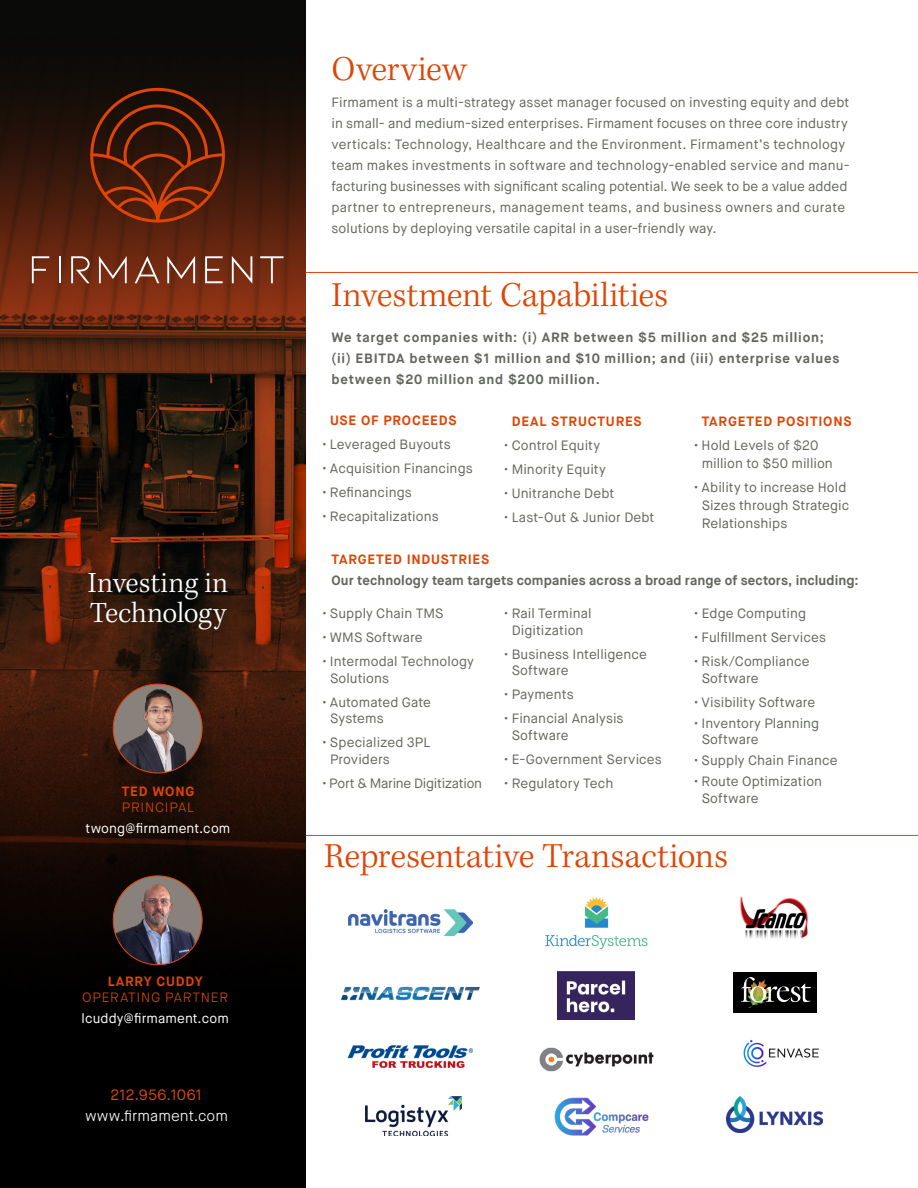
<style>
.page{position:relative;width:918px;height:1188px;background:#fff}
.page>*{position:absolute;margin:0;border:0;box-sizing:border-box;transform-origin:0 0}
.t1{font:300 36px "Kepler Std";letter-spacing:-.005em;color:#df4505}
.t2{font:300 30px/30px "Kepler Std";letter-spacing:-.005em;color:#fff}
.t3{font:300 15px "Maison Neue";letter-spacing:.005em;color:#fff}
.t4{font:15px "Maison Neue";letter-spacing:-.005em;color:#df4505}
.t5{font:13.5px/16.5px "Maison Neue";letter-spacing:.005em;color:#63665e}
.t6{font:700 13.5px/21px "Maison Neue";letter-spacing:.055em;color:#63665e}
.t7{font:700 13.5px "Maison Neue";letter-spacing:.06em;color:#df4505}
.t8{font:700 13.5px "Maison Neue";letter-spacing:.01em;color:#63665e}
.t9{font:13.5px "Maison Neue";letter-spacing:.01em;color:#fff}
.t10{font:300 13.5px "Maison Neue";letter-spacing:.06em;color:#df4505}
.t11{font:13.5px "Maison Neue";letter-spacing:-.02em;color:#63665e}
</style>
<div class="page">
<img style="left:0;top:0;width:306px;height:1188px">
<svg style="left:90px;top:88px;width:135px;height:135px;background:#4f1e09"></svg>
<svg style="left:32px;top:256px;width:17px;height:27px"></svg>
<hr style="left:59px;top:256px;width:2px;height:27px;background:#fff">
<svg style="left:71px;top:256px;width:19px;height:27px"></svg>
<svg style="left:99px;top:256px;width:28px;height:27px"></svg>
<svg style="left:135px;top:256px;width:24px;height:27px"></svg>
<svg style="left:167px;top:256px;width:28px;height:27px"></svg>
<svg style="left:205px;top:256px;width:18px;height:27px"></svg>
<svg style="left:232px;top:256px;width:20px;height:28px"></svg>
<svg style="left:260px;top:256px;width:24px;height:27px"></svg>
<hr style="left:306px;top:272px;width:612px;height:1px;background:#df4505">
<hr style="left:306px;top:835px;width:612px;height:1px;background:#df4505">
<img style="left:113px;top:684px;width:89px;height:89px;border-radius:44px">
<img style="left:113px;top:876px;width:89px;height:89px;border-radius:44px">
<img style="left:348px;top:909px;width:125px;height:27px">
<img style="left:341px;top:986px;width:139px;height:15px">
<img style="left:347px;top:1045px;width:126px;height:23px">
<img style="left:545px;top:897px;width:103px;height:53px">
<img style="left:558px;top:972px;width:76px;height:47px">
<img style="left:726px;top:1097px;width:96px;height:36px">
<img style="left:366px;top:1097px;width:96px;height:39px">
<img style="left:554px;top:1097px;width:95px;height:39px">
<img style="left:539px;top:1047px;width:115px;height:25px">
<img style="left:743px;top:1039px;width:76px;height:28px">
<img style="left:740px;top:896px;width:69px;height:43px">
<div style="left:734px;top:973px;width:83px;height:40px;background:#000"></div>
<img style="left:741px;top:977px;width:69px;height:31px">
<h2 class="t2" style="left:88px;top:569px;width:142px">Investing in<br>Technology</h2>
<p class="t7" style="left:122px;top:782px;width:74px">TED WONG</p>
<p class="t10" style="left:122px;top:799px;width:74px">PRINCIPAL</p>
<p class="t9" style="left:86px;top:820px;width:146px">twong@firmament.com</p>
<p class="t7" style="left:108px;top:973px;width:97px">LARRY CUDDY</p>
<p class="t10" style="left:82px;top:989px;width:147px">OPERATING PARTNER</p>
<p class="t9" style="left:82px;top:1010px;width:149px">lcuddy@firmament.com</p>
<p class="t4" style="left:111px;top:1086px;width:93px">212.956.1061</p>
<p class="t3" style="left:85px;top:1107px;width:145px">www.firmament.com</p>
<h1 class="t1" style="left:331px;top:48px;width:137px">Overview</h1>
<p class="t5" style="left:332px;top:92px;width:520px;line-height:21px">Firmament is a multi-strategy asset manager focused on investing equity and debt in small- and medium-sized enterprises. Firmament focuses on three core industry verticals: Technology, Healthcare and the Environment. Firmament’s technology team makes investments in software and technology-enabled service and manu&shy;facturing businesses with significant scaling potential. We seek to be a value added partner to entrepreneurs, management teams, and business owners and curate solutions by deploying versatile capital in a user-friendly way.</p>
<h1 class="t1" style="left:331px;top:275px;width:338px">Investment Capabilities</h1>
<p class="t6" style="left:332px;top:327px;width:509px">We target companies with: (i) ARR between $5 million and $25 million; (ii) EBITDA between $1 million and $10 million; and (iii) enterprise values between $20 million and $200 million.</p>
<p class="t7" style="left:330px;top:412px;width:128px">USE OF PROCEEDS</p>
<p class="t5" style="left:323px;top:437px;width:130px">• Leveraged Buyouts</p>
<p class="t5" style="left:323px;top:461px;width:152px">• Acquisition Financings</p>
<p class="t5" style="left:323px;top:485px;width:91px">• Refinancings</p>
<p class="t5" style="left:323px;top:509px;width:118px">• Recapitalizations</p>
<p class="t7" style="left:512px;top:412px;width:131px">DEAL STRUCTURES</p>
<p class="t5" style="left:504px;top:437px;width:98px">• Control Equity</p>
<p class="t5" style="left:504px;top:461px;width:103px">• Minority Equity</p>
<p class="t5" style="left:504px;top:485px;width:112px">• Unitranche Debt</p>
<p class="t5" style="left:504px;top:509px;width:152px">• Last-Out &amp; Junior Debt</p>
<p class="t7" style="left:702px;top:412px;width:151px">TARGETED POSITIONS</p>
<p class="t5" style="left:702px;top:436px;width:133px;line-height:18px;text-indent:-8px">• Hold Levels of $20 million to $50 million</p>
<p class="t5" style="left:702px;top:478px;width:149px;line-height:18px;text-indent:-8px">• Ability to increase Hold<br>Sizes through Strategic<br>Relationships</p>
<p class="t7" style="left:332px;top:551px;width:159px">TARGETED INDUSTRIES</p>
<p class="t8" style="left:332px;top:572px;width:529px">Our technology team targets companies across a broad range of sectors, including:</p>
<p class="t5" style="left:323px;top:606px;width:123px">• Supply Chain TMS</p>
<p class="t5" style="left:323px;top:630px;width:102px">• WMS Software</p>
<p class="t5" style="left:330px;top:654px;width:145px;text-indent:-8px">• Intermodal Technology<br>Solutions</p>
<p class="t5" style="left:330px;top:694px;width:103px;text-indent:-8px">• Automated Gate<br>Systems</p>
<p class="t5" style="left:330px;top:735px;width:102px;text-indent:-8px">• Specialized 3PL<br>Providers</p>
<p class="t11" style="left:323px;top:775px;width:161px">• Port &amp; Marine Digitization</p>
<p class="t5" style="left:504px;top:606px;width:89px;text-align:center">• Rail Terminal<br>Digitization</p>
<p class="t5" style="left:512px;top:646px;width:137px;text-indent:-8px">• Business Intelligence<br>Software</p>
<p class="t5" style="left:504px;top:687px;width:71px">• Payments</p>
<p class="t5" style="left:512px;top:711px;width:113px;text-indent:-8px">• Financial Analysis<br>Software</p>
<p class="t5" style="left:504px;top:751px;width:159px">• E-Government Services</p>
<p class="t5" style="left:504px;top:775px;width:111px">• Regulatory Tech</p>
<p class="t5" style="left:694px;top:606px;width:113px">• Edge Computing</p>
<p class="t5" style="left:694px;top:630px;width:133px">• Fulfillment Services</p>
<p class="t5" style="left:702px;top:654px;width:109px;text-indent:-8px">• Risk/Compliance<br>Software</p>
<p class="t5" style="left:694px;top:694px;width:123px">• Visibility Software</p>
<p class="t5" style="left:702px;top:715px;width:119px;text-indent:-8px">• Inventory Planning<br>Software</p>
<p class="t5" style="left:694px;top:753px;width:145px">• Supply Chain Finance</p>
<p class="t5" style="left:702px;top:774px;width:122px;text-indent:-8px">• Route Optimization<br>Software</p>
<h1 class="t1" style="left:324px;top:836px;width:406px">Representative Transactions</h1>
</div>
